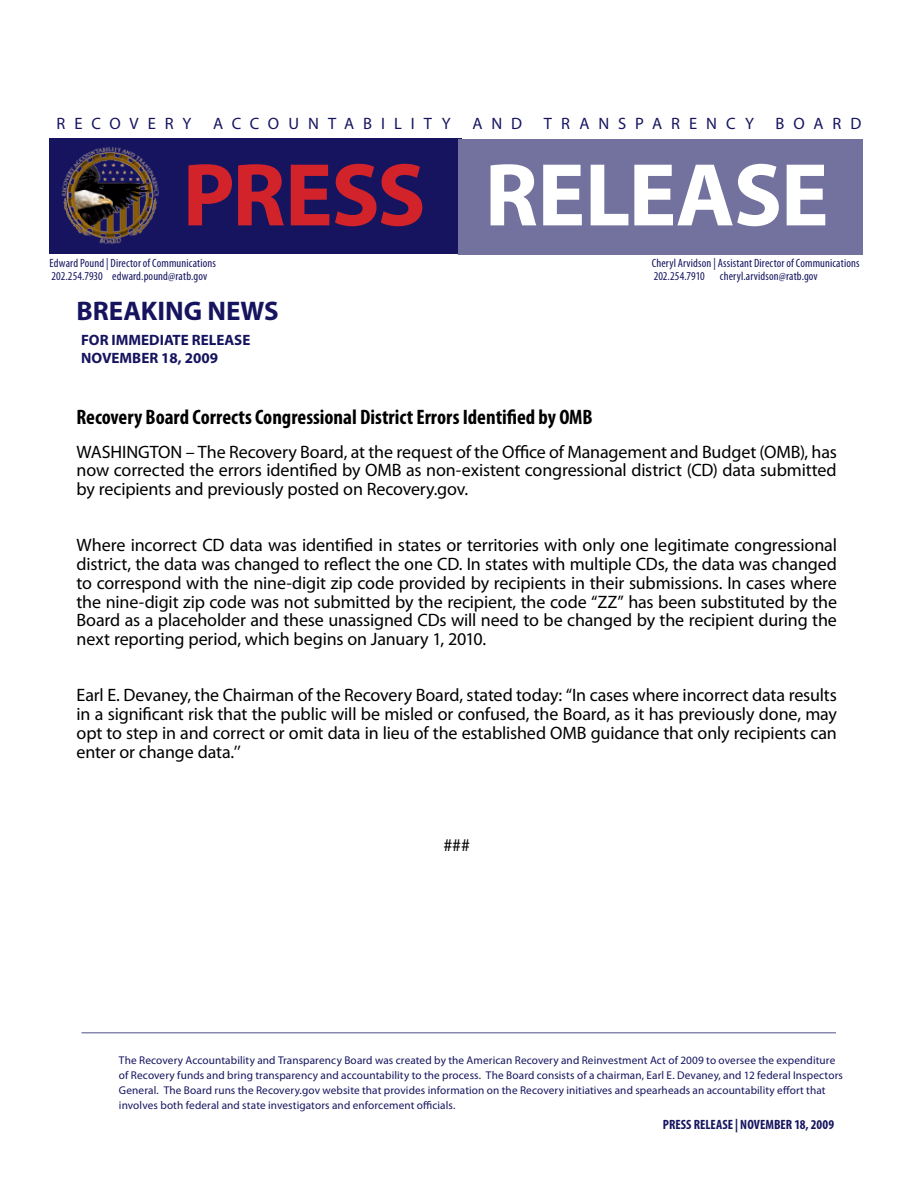
<style>
.page{position:relative;width:918px;height:1188px;background:#fff}
.page>*{position:absolute;margin:0;border:0;box-sizing:border-box;transform-origin:0 0}
.t1{font:700 90px "Myriad Pro";letter-spacing:-.01em;color:#fff}
.t2{font:700 90px "Myriad Pro";letter-spacing:-.02em;color:#d2232a}
.t3{font:700 27px "Myriad Pro";color:#16145f}
.t4{font:700 condensed 21px "Myriad Pro";color:#000}
.Body{font:18px/18.8px "Myriad Pro";letter-spacing:-.005em;color:#000;text-align:justify}
.t5{font:16.5px "Myriad Pro";letter-spacing:.54em;color:#16145f}
.t6{font:700 15px "Myriad Pro";color:#16145f}
.t7{font:700 condensed 13.5px "Myriad Pro";letter-spacing:.005em;color:#16145f}
.t8{font:condensed 12px "Myriad Pro";letter-spacing:.01em;color:#16145f}
.t9{font:11.25px/15px "Myriad Pro";letter-spacing:.01em;color:#16145f}
</style>
<div class="page">
<div style="left:50px;top:139px;width:412px;height:115px;background:#16145f"></div>
<div style="left:458px;top:139px;width:405px;height:116px;background:#73729f"></div>
<img style="left:61px;top:147px;width:98px;height:97px">
<hr style="left:81px;top:1032px;width:755px;height:1px;background:#16145f">
<p class="t5" style="left:56px;top:114px;width:137px">RECOVERY</p>
<p class="t5" style="left:213px;top:114px;width:239px">ACCOUNTABILITY</p>
<p class="t5" style="left:472px;top:114px;width:51px">AND</p>
<p class="t5" style="left:544px;top:114px;width:211px">TRANSPARENCY</p>
<p class="t5" style="left:776px;top:114px;width:87px">BOARD</p>
<p class="t2" style="left:183px;top:136px;width:245px">PRESS</p>
<p class="t1" style="left:485px;top:136px;width:346px">RELEASE</p>
<p class="t8" style="left:50px;top:256px;width:168px">Edward Pound | Director of Communications</p>
<p class="t8" style="left:51px;top:269px;width:157px">202.254.7930 edward.pound@ratb.gov</p>
<p class="t3" style="left:77px;top:294px;width:204px">BREAKING NEWS</p>
<p class="t6" style="left:81px;top:330px;width:171px">FOR IMMEDIATE RELEASE</p>
<p class="t6" style="left:81px;top:348px;width:139px">NOVEMBER 18, 2009</p>
<p class="t8" style="left:652px;top:256px;width:209px">Cheryl Arvidson | Assistant Director of Communications</p>
<p class="t8" style="left:654px;top:269px;width:53px">202.254.7910</p>
<p class="t8" style="left:720px;top:269px;width:99px">cheryl.arvidson@ratb.gov</p>
<p class="t4" style="left:77px;top:404px;width:518px">Recovery Board Corrects Congressional District Errors Identified by OMB</p>
<p class="Body" style="left:77px;top:442px;width:762px">WASHINGTON – The Recovery Board, at the request of the Office of Management and Budget (OMB), has now corrected the errors identified by OMB as non-existent congressional district (CD) data submitted by recipients and previously posted on Recovery.gov.</p>
<p class="Body" style="left:77px;top:536px;width:762px">Where incorrect CD data was identified in states or territories with only one legitimate congressional district, the data was changed to reflect the one CD. In states with multiple CDs, the data was changed to correspond with the nine-digit zip code provided by recipients in their submissions. In cases where the nine-digit zip code was not submitted by the recipient, the code “ZZ” has been substituted by the Board as a placeholder and these unassigned CDs will need to be changed by the recipient during the next reporting period, which begins on January 1, 2010.</p>
<p class="Body" style="left:77px;top:686px;width:762px">Earl E. Devaney, the Chairman of the Recovery Board, stated today: “In cases where incorrect data results in a significant risk that the public will be misled or confused, the Board, as it has previously done, may opt to step in and correct or omit data in lieu of the established OMB guidance that only recipients can enter or change data.’’</p>
<p class="Body" style="left:444px;top:836px;width:28px">###</p>
<p class="t9" style="left:119px;top:1053px;width:726px">The Recovery Accountability and Transparency Board was created by the American Recovery and Reinvestment Act of 2009 to oversee the expenditure of Recovery funds and bring transparency and accountability to the process. The Board consists of a chairman, Earl E. Devaney, and 12 federal Inspectors General. The Board runs the Recovery.gov website that provides information on the Recovery initiatives and spearheads an accountability effort that involves both federal and state investigators and enforcement officials.</p>
<p class="t7" style="left:663px;top:1116px;width:173px">PRESS RELEASE | NOVEMBER 18, 2009</p>
</div>
